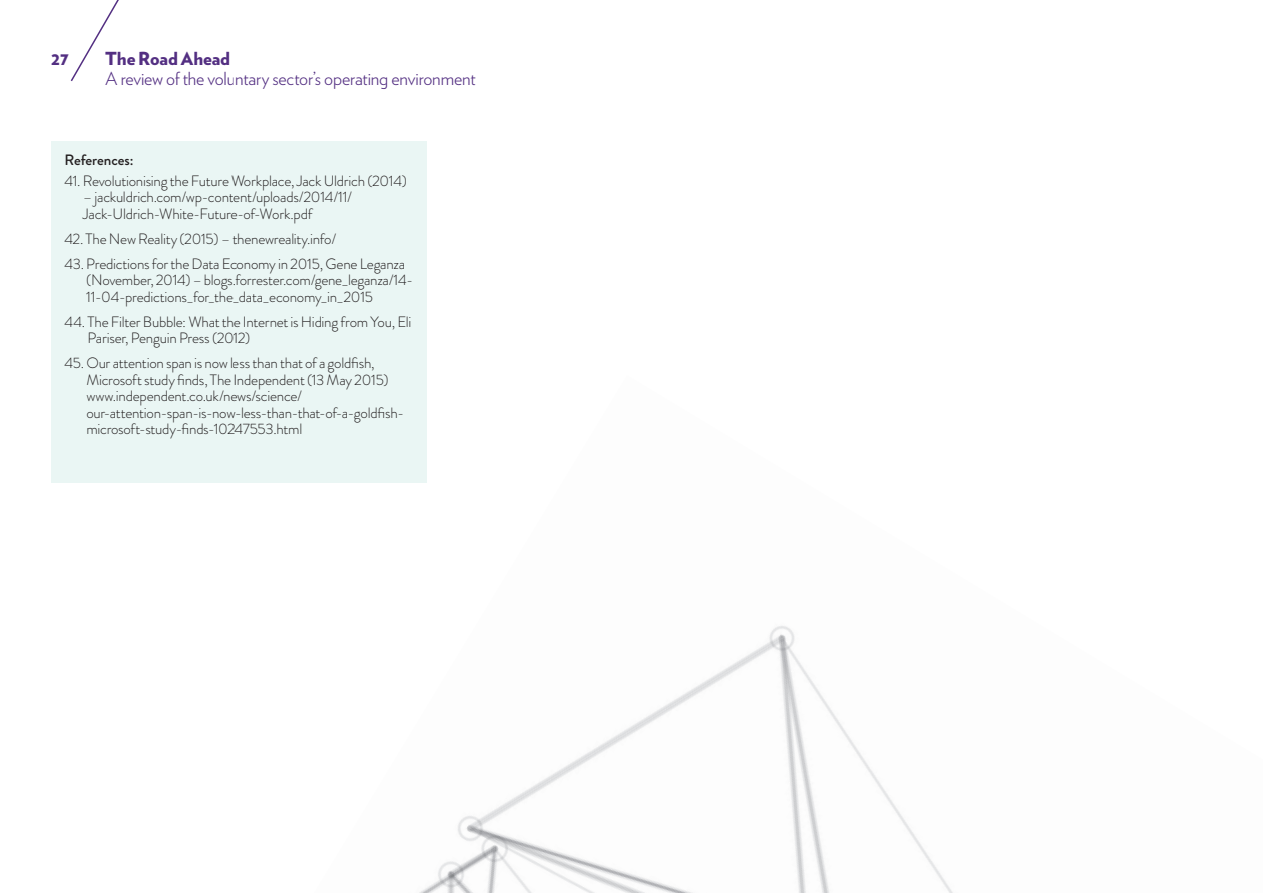
<style>
.page{position:relative;width:1263px;height:893px;background:#fff}
.page>*{position:absolute;margin:0;border:0;box-sizing:border-box;transform-origin:0 0}
.t1{font:300 18px "Verlag";letter-spacing:-.01em;color:#532f82}
.t2{font:900 18px "Verlag";letter-spacing:-.01em;color:#532f82}
.body{font:300 15px/16.5px "Brandon Grotesque";letter-spacing:-.02em;color:#231f20}
.body-2{font:500 15px "Brandon Grotesque";letter-spacing:-.005em;color:#231f20}
</style>
<div class="page">
<svg style="left:70px;top:0;width:49px;height:81px"></svg>
<div style="left:51px;top:141px;width:376px;height:342px;background:#eaf6f4"></div>
<img style="left:419px;top:626px;width:534px;height:267px">
<p class="t2" style="left:51px;top:44px;width:19px">27</p>
<p class="t2" style="left:105px;top:44px;width:126px">The Road Ahead</p>
<p class="t1" style="left:105px;top:65px;width:372px">A review of the voluntary sector’s operating environment</p>
<p class="body-2" style="left:64px;top:149px;width:71px">References:</p>
<p class="body" style="left:64px;top:172px;width:344px">41. Revolutionising the Future Workplace, Jack Uldrich (2014)</p>
<p class="body" style="left:83px;top:189px;width:271px">– jackuldrich.com/wp-content/uploads/2014/11/<br>Jack-Uldrich-White-Future-of-Work.pdf</p>
<p class="body" style="left:64px;top:230px;width:273px">42. The New Reality (2015) – thenewreality.info/</p>
<p class="body" style="left:86px;top:255px;width:329px;text-indent:-22px">43. Predictions for the Data Economy in 2015, Gene Leganza (November, 2014) – blogs.forrester.com/gene_leganza/14-<br>11-04-predictions_for_the_data_economy_in_2015</p>
<p class="body" style="left:87px;top:313px;width:325px;text-indent:-23px">44. The Filter Bubble: What the Internet is Hiding from You, Eli<br>Pariser, Penguin Press (2012)</p>
<p class="body" style="left:86px;top:355px;width:319px;text-indent:-22px">45. Our attention span is now less than that of a goldfish, Microsoft study finds, The Independent (13 May 2015) www.independent.co.uk/news/science/ our-attention-span-is-now-less-than-that-of-a-goldfish&shy;microsoft-study-finds-10247553.html</p>
</div>
